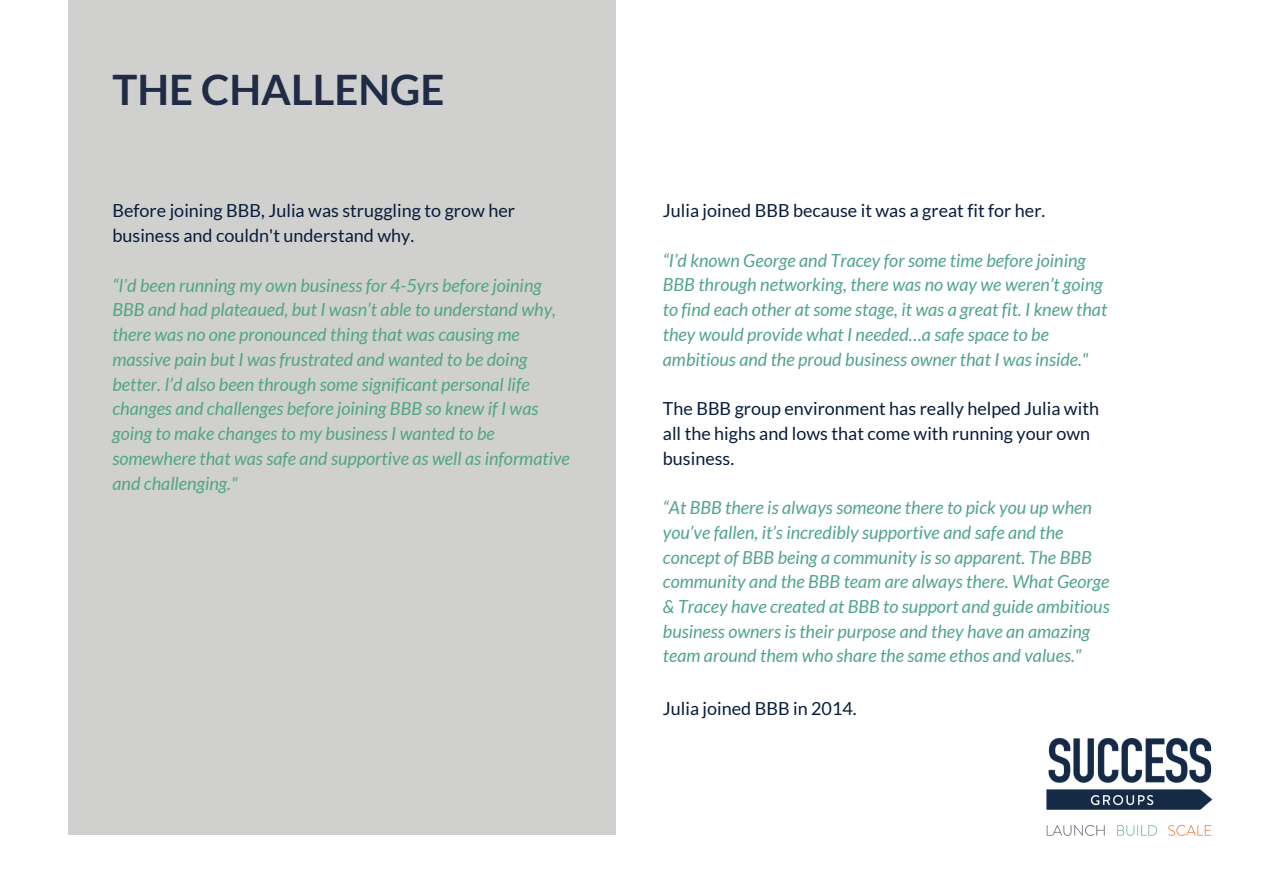
<style>
.page{position:relative;width:1263px;height:894px;background:#fff}
.page>*{position:absolute;margin:0;border:0;box-sizing:border-box;transform-origin:0 0}
.t1{font:700 42px "Lato";color:#202b45}
.t2{font:italic 18px/24.8px "Lato";color:#50a684}
.t3{font:18px/24.8px "Lato";color:#071d3b}
</style>
<div class="page">
<div style="left:68px;top:0;width:548px;height:833px;background:#d0d0ce"></div>
<img style="left:1046px;top:737px;width:167px;height:99px">
<p class="t1" style="left:112px;top:63px;width:334px">THE CHALLENGE</p>
<p class="t3" style="left:112px;top:198px;width:404px">Before joining BBB, Julia was struggling to grow her business and couldn't understand why.</p>
<p class="t2" style="left:112px;top:272px;width:459px">“I’d been running my own business for 4-5yrs before joining BBB and had plateaued, but I wasn’t able to understand why, there was no one pronounced thing that was causing me massive pain but I was frustrated and wanted to be doing better. I’d also been through some significant personal life changes and challenges before joining BBB so knew if I was going to make changes to my business I wanted to be somewhere that was safe and supportive as well as informative and challenging."</p>
<p class="t3" style="left:663px;top:198px;width:384px">Julia joined BBB because it was a great fit for her.</p>
<p class="t2" style="left:663px;top:247px;width:446px">“I’d known George and Tracey for some time before joining BBB through networking, there was no way we weren’t going to find each other at some stage, it was a great fit. I knew that they would provide what I needed…a safe space to be ambitious and the proud business owner that I was inside."</p>
<p class="t3" style="left:663px;top:395px;width:438px">The BBB group environment has really helped Julia with all the highs and lows that come with running your own business.</p>
<p class="t2" style="left:663px;top:494px;width:448px">“At BBB there is always someone there to pick you up when you’ve fallen, it’s incredibly supportive and safe and the concept of BBB being a community is so apparent. The BBB community and the BBB team are always there. What George &amp; Tracey have created at BBB to support and guide ambitious business owners is their purpose and they have an amazing team around them who share the same ethos and values."</p>
<p class="t3" style="left:663px;top:695px;width:195px">Julia joined BBB in 2014.</p>
</div>
